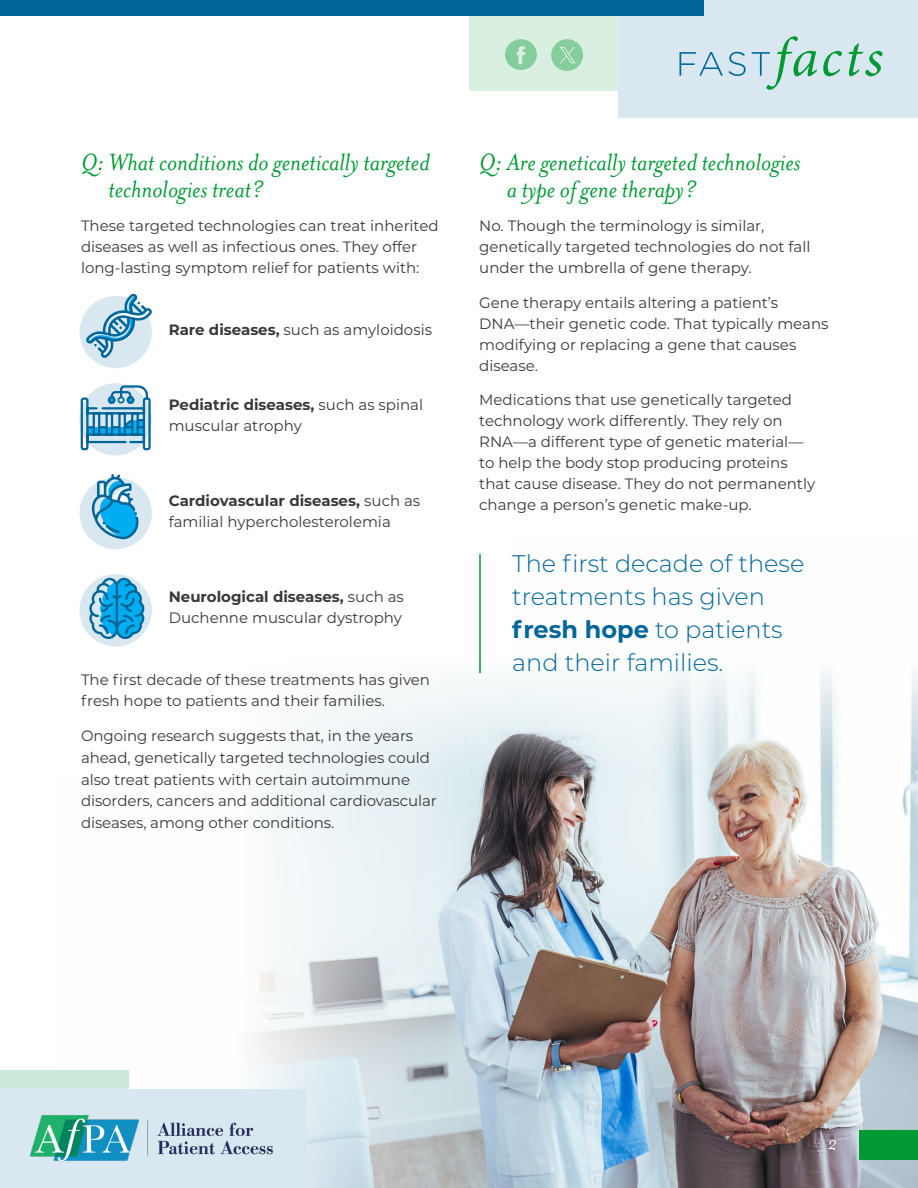
<style>
.page{position:relative;width:918px;height:1188px;background:#fff}
.page>*{position:absolute;margin:0;border:0;box-sizing:border-box;transform-origin:0 0}
.t1{font:italic 27px/27px "Mrs Eaves OT";color:#093}
.t2{font:300 24px/33px "Montserrat";color:#069}
.t3{font:italic 19.5px "Mrs Eaves OT";color:#fff}
.t4{font:15px/21px "Montserrat";color:#393939}
.s1{font-weight:700}
</style>
<div class="page">
<img style="left:79px;top:539px;width:839px;height:649px">
<div style="left:860px;top:1131px;width:58px;height:29px;background:#093"></div>
<div style="left:470px;top:0;width:395px;height:91px;background:#d9f0e0"></div>
<div style="left:618px;top:0;width:300px;height:117px;background:#d9e8f0"></div>
<div style="left:0;top:0;width:704px;height:16px;background:#069"></div>
<svg style="left:505px;top:39px;width:32px;height:31px"></svg>
<svg style="left:680px;top:36px;width:203px;height:54px"></svg>
<div style="left:0;top:1070px;width:129px;height:118px;background:#cce8db"></div>
<div style="left:0;top:1090px;width:307px;height:98px;background:#d9e8f0"></div>
<img style="left:30px;top:1115px;width:243px;height:47px">
<svg style="left:551px;top:39px;width:32px;height:32px"></svg>
<div style="left:80px;top:383px;width:72px;height:73px;background:#d9e8f0;border-radius:50%"></div>
<div style="left:80px;top:296px;width:72px;height:72px;background:#d9e8f0;border-radius:50%"></div>
<div style="left:80px;top:477px;width:72px;height:72px;background:#d9e8f0;border-radius:50%"></div>
<div style="left:80px;top:574px;width:72px;height:73px;background:#d9e8f0;border-radius:50%"></div>
<svg style="left:86px;top:293px;width:66px;height:65px"></svg>
<hr style="left:479px;top:554px;width:2px;height:119px;background:#093">
<svg style="left:89px;top:578px;width:55px;height:61px"></svg>
<svg style="left:92px;top:474px;width:47px;height:65px"></svg>
<svg style="left:80px;top:384px;width:72px;height:67px"></svg>
<h1 class="t1" style="left:109px;top:148px;width:323px;text-indent:-28px">Q: What conditions do genetically targeted technologies treat?</h1>
<p class="t4" style="left:81px;top:215px;width:359px">These targeted technologies can treat inherited diseases as well as infectious ones. They offer long-lasting symptom relief for patients with:</p>
<p class="t4" style="left:169px;top:318px;width:265px"><span class="s1">Rare diseases,</span> such as amyloidosis</p>
<p class="t4" style="left:169px;top:393px;width:256px"><span class="s1">Pediatric diseases,</span> such as spinal muscular atrophy</p>
<p class="t4" style="left:169px;top:489px;width:253px"><span class="s1">Cardiovascular diseases,</span> such as familial hypercholesterolemia</p>
<p class="t4" style="left:169px;top:585px;width:237px"><span class="s1">Neurological diseases,</span> such as<br>Duchenne muscular dystrophy</p>
<p class="t4" style="left:81px;top:668px;width:351px">The first decade of these treatments has given fresh hope to patients and their families.</p>
<p class="t4" style="left:81px;top:724px;width:357px;line-height:21.8px">Ongoing research suggests that, in the years ahead, genetically targeted technologies could also treat patients with certain autoimmune disorders, cancers and additional cardiovascular diseases, among other conditions.</p>
<h1 class="t1" style="left:507px;top:148px;width:295px;text-indent:-28px">Q: Are genetically targeted technologies a type of gene therapy?</h1>
<p class="t4" style="left:479px;top:215px;width:333px">No. Though the terminology is similar, genetically targeted technologies do not fall under the umbrella of gene therapy.</p>
<p class="t4" style="left:479px;top:291px;width:351px">Gene therapy entails altering a patient’s DNA—their genetic code. That typically means modifying or replacing a gene that causes disease.</p>
<p class="t4" style="left:479px;top:389px;width:337px">Medications that use genetically targeted technology work differently. They rely on RNA—a different type of genetic material— to help the body stop producing proteins that cause disease. They do not permanently change a person’s genetic make-up.</p>
<h2 class="t2" style="left:512px;top:546px;width:294px">The first decade of these treatments has given <span class="s1">fresh hope</span> to patients and their families.</h2>
<h3 class="t3" style="left:828px;top:1133px;width:11px">2</h3>
</div>
